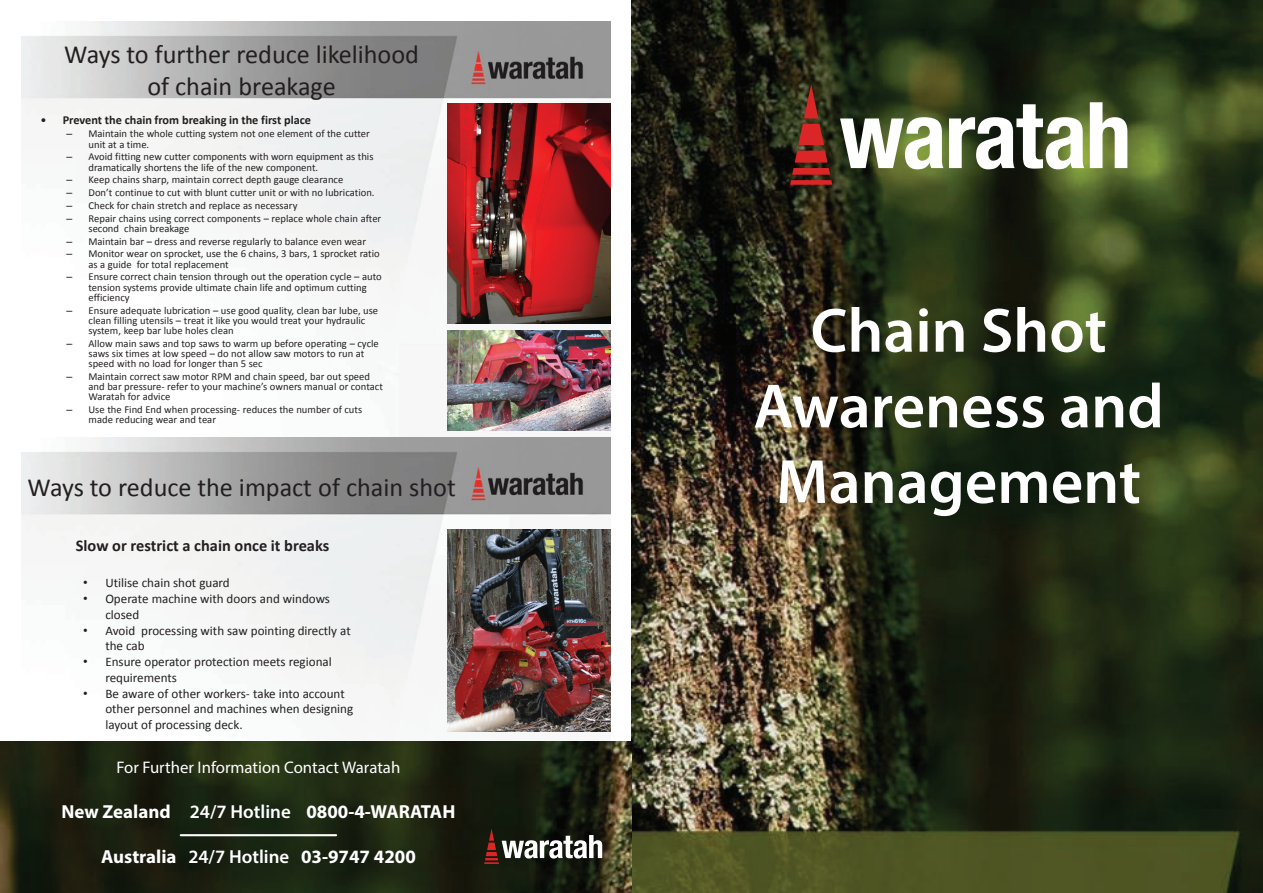
<style>
.page{position:relative;width:1263px;height:893px;background:#fff}
.page>*{position:absolute;margin:0;border:0;box-sizing:border-box;transform-origin:0 0}
.t1{font:600 63px/75.6px "Myriad Pro";color:#fff;text-align:center}
.t2{font:26.25px/31.5px "Calibri";color:#231f20;text-align:center}
.t3{font:700 18.9px "Myriad Pro";color:#fff}
.t4{font:16.8px "Myriad Pro";color:#fff}
.t5{font:700 16.35px "Calibri";color:#231f20}
.t6{font:13.05px/15.8px "Calibri";color:#231f20}
.t7{font:700 12.3px "Calibri";color:#231f20}
.t8{font:10.65px/10.2px "Calibri";color:#231f20}
.s1{font-weight:400}
.s2{font-family:"Arial"}
.s3{font-weight:600}
</style>
<div class="page">
<img style="left:21px;top:21px;width:590px;height:417px">
<img style="left:21px;top:438px;width:590px;height:304px">
<img style="left:631px;top:0;width:632px;height:893px">
<img style="left:0;top:742px;width:631px;height:151px">
<svg style="left:804px;top:84px;width:14px;height:34px"></svg>
<svg style="left:790px;top:151px;width:42px;height:34px"></svg>
<svg style="left:798px;top:124px;width:26px;height:21px"></svg>
<svg style="left:840px;top:117px;width:103px;height:52px"></svg>
<svg style="left:949px;top:104px;width:135px;height:65px"></svg>
<svg style="left:1090px;top:102px;width:37px;height:66px"></svg>
<img style="left:448px;top:103px;width:163px;height:220px">
<img style="left:448px;top:529px;width:163px;height:202px">
<img style="left:448px;top:330px;width:163px;height:101px">
<hr style="left:181px;top:834px;width:155px;height:2px;background:#fff">
<svg style="left:484px;top:829px;width:118px;height:35px"></svg>
<h2 class="t2" style="left:64px;top:38px;width:356px">Ways to further reduce likelihood of chain breakage</h2>
<p class="t7" style="left:41px;top:111px;width:272px"><span class="s1">•</span> Prevent the chain from breaking in the first place</p>
<p class="t8" style="left:89px;top:128px;width:283px;text-indent:-22px"><span class="s2">–</span> Maintain the whole cutting system not one element of the cutter unit at a time.</p>
<p class="t8" style="left:89px;top:151px;width:286px;text-indent:-22px"><span class="s2">–</span> Avoid fitting new cutter components with worn equipment as this dramatically shortens the life of the new component.</p>
<p class="t8" style="left:66px;top:174px;width:278px"><span class="s2">–</span> Keep chains sharp, maintain correct depth gauge clearance</p>
<p class="t8" style="left:66px;top:187px;width:310px"><span class="s2">–</span> Don’t continue to cut with blunt cutter unit or with no lubrication.</p>
<p class="t8" style="left:66px;top:200px;width:233px"><span class="s2">–</span> Check for chain stretch and replace as necessary</p>
<p class="t8" style="left:89px;top:213px;width:294px;text-indent:-22px"><span class="s2">–</span> Repair chains using correct components – replace whole chain after second chain breakage</p>
<p class="t8" style="left:66px;top:236px;width:301px"><span class="s2">–</span> Maintain bar – dress and reverse regularly to balance even wear</p>
<p class="t8" style="left:89px;top:248px;width:293px;text-indent:-22px"><span class="s2">–</span> Monitor wear on sprocket, use the 6 chains, 3 bars, 1 sprocket ratio as a guide for total replacement</p>
<p class="t8" style="left:89px;top:271px;width:295px;text-indent:-22px"><span class="s2">–</span> Ensure correct chain tension through out the operation cycle – auto tension systems provide ultimate chain life and optimum cutting efficiency</p>
<p class="t8" style="left:89px;top:305px;width:291px;text-indent:-22px"><span class="s2">–</span> Ensure adequate lubrication – use good quality, clean bar lube, use clean filling utensils – treat it like you would treat your hydraulic system, keep bar lube holes clean</p>
<p class="t8" style="left:89px;top:338px;width:292px;text-indent:-22px"><span class="s2">–</span> Allow main saws and top saws to warm up before operating – cycle saws six times at low speed – do not allow saw motors to run at speed with no load for longer than 5 sec</p>
<p class="t8" style="left:89px;top:371px;width:296px;text-indent:-22px"><span class="s2">–</span> Maintain correct saw motor RPM and chain speed, bar out speed and bar pressure- refer to your machine’s owners manual or contact<br>Waratah for advice</p>
<p class="t8" style="left:89px;top:404px;width:275px;text-indent:-22px"><span class="s2">–</span> Use the Find End when processing- reduces the number of cuts made reducing wear and tear</p>
<h2 class="t2" style="left:28px;top:471px;width:430px">Ways to reduce the impact of chain shot</h2>
<h3 class="t5" style="left:76px;top:534px;width:255px">Slow or restrict a chain once it breaks</h3>
<p class="t6" style="left:83px;top:575px;width:148px"><span class="s2">•</span> Utilise chain shot guard</p>
<p class="t6" style="left:105px;top:591px;width:226px;text-indent:-22px"><span class="s2">•</span> Operate machine with doors and windows closed</p>
<p class="t6" style="left:105px;top:622px;width:247px;text-indent:-22px"><span class="s2">•</span> Avoid processing with saw pointing directly at the cab</p>
<p class="t6" style="left:105px;top:653px;width:228px;text-indent:-22px"><span class="s2">•</span> Ensure operator protection meets regional requirements</p>
<p class="t6" style="left:105px;top:685px;width:249px;text-indent:-22px"><span class="s2">•</span> Be aware of other workers- take into account other personnel and machines when designing layout of processing deck.</p>
<h3 class="t4" style="left:117px;top:757px;width:285px">For Further Information Contact Waratah</h3>
<h3 class="t3" style="left:61px;top:800px;width:395px">New Zealand <span class="s3">24/7 Hotline</span> 0800-4-WARATAH</h3>
<h3 class="t3" style="left:101px;top:845px;width:316px">Australia <span class="s3">24/7 Hotline</span> 03-9747 4200</h3>
<h1 class="t1" style="left:753px;top:291px;width:412px">Chain Shot<br>Awareness and<br>Management</h1>
</div>
